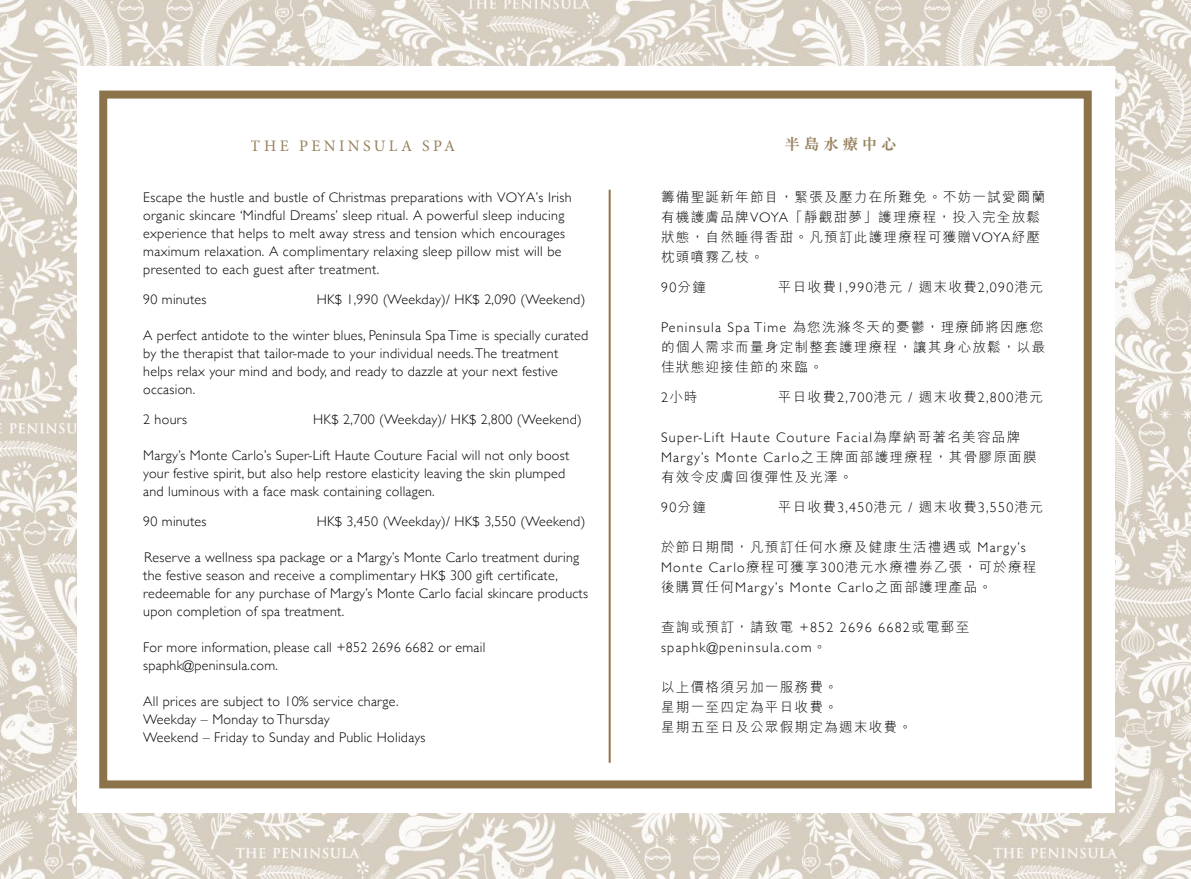
<style>
.page{position:relative;width:1191px;height:879px;background:#fff}
.page>*{position:absolute;margin:0;border:0;box-sizing:border-box;transform-origin:0 0}
.t1{font:16px "Minion Pro";letter-spacing:.21em;color:#8c734b}
.t2{font:700 16px "M Sung HK";letter-spacing:.2em;color:#8c734b}
.t3{font:300 14px/18px "Gill Sans";letter-spacing:.02em;color:#000}
.t4{font:300 14px/20px "Gill Sans";letter-spacing:.09em;color:#000}
.t5{font:300 13.6px/20px "M Hei HK";letter-spacing:.09em;color:#000}
.s1{font-family:"Gill Sans";font-size:14px}
.s2{font-family:"M Hei HK";font-size:13.6px}
</style>
<div class="page">
<img style="left:0;top:0;width:1191px;height:879px">
<div style="left:77px;top:66px;width:1037px;height:747px;background:#fff"></div>
<div style="left:99px;top:91px;width:992px;height:697px;border:8px solid #8c734b"></div>
<hr style="left:608px;top:190px;width:2px;height:573px;background:#8c734b">
<p class="t1" style="left:251px;top:137px;width:206px">THE PENINSULA SPA</p>
<p class="t2" style="left:784px;top:136px;width:113px">半島水療中心</p>
<p class="t3" style="left:143px;top:187px;width:430px">Escape the hustle and bustle of Christmas preparations with VOYA’s Irish organic skincare ‘Mindful Dreams’ sleep ritual. A powerful sleep inducing experience that helps to melt away stress and tension which encourages maximum relaxation. A complimentary relaxing sleep pillow mist will be presented to each guest after treatment.</p>
<p class="t3" style="left:143px;top:289px;width:65px">90 minutes</p>
<p class="t3" style="left:317px;top:289px;width:270px">HK$ 1,990 (Weekday)/ HK$ 2,090 (Weekend)</p>
<p class="t3" style="left:143px;top:325px;width:447px">A perfect antidote to the winter blues, Peninsula Spa Time is specially curated by the therapist that tailor-made to your individual needs. The treatment helps relax your mind and body, and ready to dazzle at your next festive occasion.</p>
<p class="t3" style="left:143px;top:409px;width:46px">2 hours</p>
<p class="t3" style="left:313px;top:409px;width:270px">HK$ 2,700 (Weekday)/ HK$ 2,800 (Weekend)</p>
<p class="t3" style="left:143px;top:445px;width:427px">Margy’s Monte Carlo’s Super-Lift Haute Couture Facial will not only boost your festive spirit, but also help restore elasticity leaving the skin plumped and luminous with a face mask containing collagen.</p>
<p class="t3" style="left:143px;top:511px;width:65px">90 minutes</p>
<p class="t3" style="left:317px;top:511px;width:270px">HK$ 3,450 (Weekday)/ HK$ 3,550 (Weekend)</p>
<p class="t3" style="left:143px;top:547px;width:446px">Reserve a wellness spa package or a Margy’s Monte Carlo treatment during the festive season and receive a complimentary HK$ 300 gift certificate, redeemable for any purchase of Margy’s Monte Carlo facial skincare products upon completion of spa treatment.</p>
<p class="t3" style="left:143px;top:637px;width:344px">For more information, please call +852 2696 6682 or email spaphk@peninsula.com.</p>
<p class="t3" style="left:143px;top:691px;width:284px">All prices are subject to 10% service charge.<br>Weekday – Monday to Thursday<br>Weekend – Friday to Sunday and Public Holidays</p>
<p class="t5" style="left:661px;top:186px;width:386px">籌備聖誕新年節目，緊張及壓力在所難免。不妨一試愛爾蘭有機護膚品牌<span class="s1">VOYA</span>「靜觀甜夢」護理療程，投入完全放鬆狀態，自然睡得香甜。凡預訂此護理療程可獲贈<span class="s1">VOYA</span>紓壓枕頭噴霧乙枝。</p>
<p class="t3" style="left:661px;top:277px;width:46px">90<span class="s2">分鐘</span></p>
<p class="t5" style="left:778px;top:276px;width:267px">平日收費<span class="s1">1,990</span>港元 / 週末收費<span class="s1">2,090</span>港元</p>
<p class="t5" style="left:661px;top:316px;width:386px"><span class="s1">Peninsula Spa Time</span> 為您洗滌冬天的憂鬱，理療師將因應您的個人需求而量身定制整套護理療程，讓其身心放鬆，以最佳狀態迎接佳節的來臨。</p>
<p class="t5" style="left:661px;top:386px;width:38px"><span class="s1">2</span>小時</p>
<p class="t5" style="left:778px;top:386px;width:267px">平日收費<span class="s1">2,700</span>港元 / 週末收費<span class="s1">2,800</span>港元</p>
<p class="t4" style="left:661px;top:426px;width:377px">Super-Lift Haute Couture Facial<span class="s2">為摩納哥著名美容品牌<br></span>Margy’s Monte Carlo<span class="s2">之王牌面部護理療程，其骨膠原面膜</span></p>
<p class="t5" style="left:661px;top:466px;width:193px">有效令皮膚回復彈性及光澤。</p>
<p class="t3" style="left:661px;top:497px;width:46px">90<span class="s2">分鐘</span></p>
<p class="t5" style="left:778px;top:496px;width:267px">平日收費<span class="s1">3,450</span>港元 / 週末收費<span class="s1">3,550</span>港元</p>
<p class="t5" style="left:661px;top:536px;width:377px">於節日期間，凡預訂任何水療及健康生活禮遇或 <span class="s1">Margy’s<br>Monte Carlo</span>療程可獲享<span class="s1">300</span>港元水療禮券乙張，可於療程</p>
<p class="t4" style="left:661px;top:576px;width:333px"><span class="s2">後購買任何</span>Margy’s Monte Carlo<span class="s2">之面部護理產品。</span></p>
<p class="t5" style="left:661px;top:616px;width:310px">查詢或預訂，請致電 <span class="s1">+852 2696 6682</span>或電郵至</p>
<p class="t4" style="left:661px;top:636px;width:167px">spaphk@peninsula.com<span class="s2">。</span></p>
<p class="t5" style="left:661px;top:676px;width:252px">以上價格須另加一服務費。<br>星期一至四定為平日收費。<br>星期五至日及公眾假期定為週末收費。</p>
</div>
